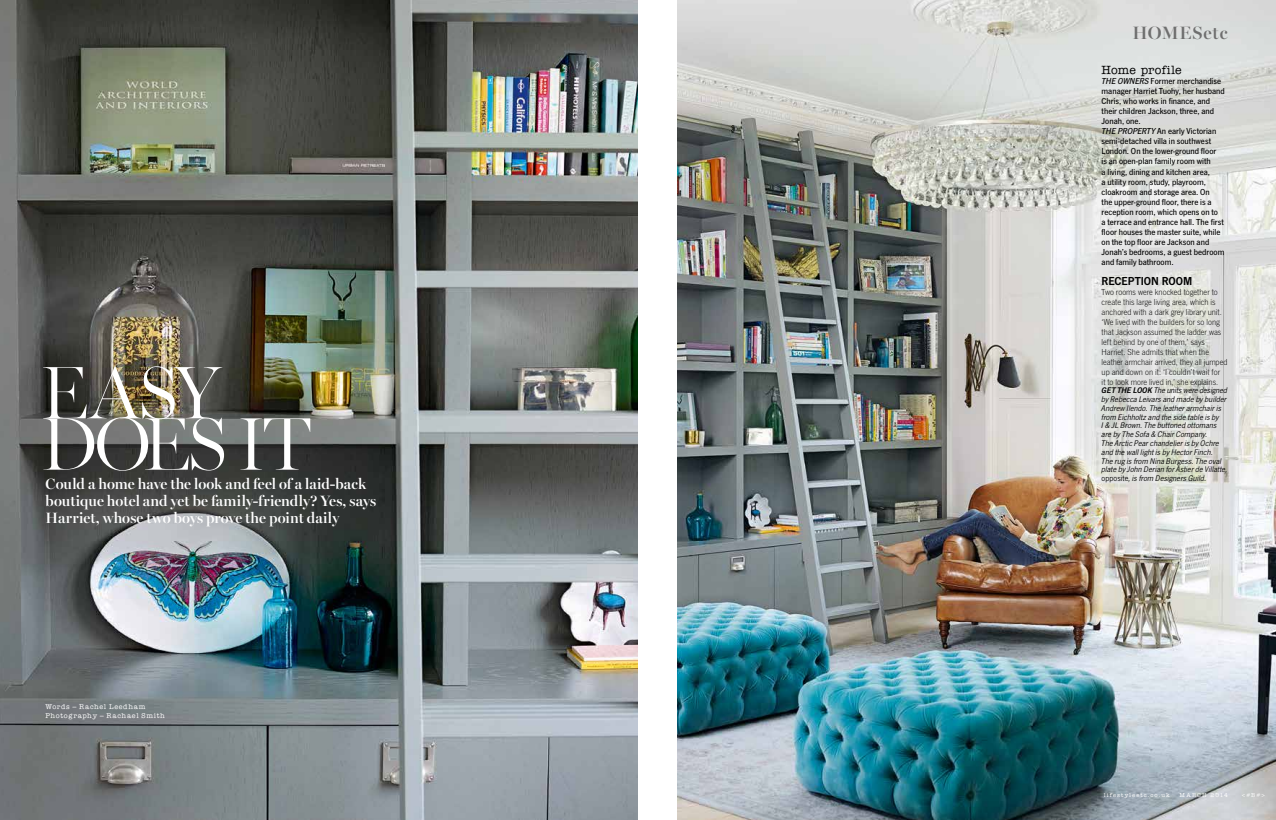
<style>
.page{position:relative;width:1276px;height:820px;background:#fff}
.page>*{position:absolute;margin:0;border:0;box-sizing:border-box;transform-origin:0 0}
.t1{font:300 75px "Miller Banner";letter-spacing:-.03em;color:#fff}
.t2{font:600 18px "Miller Banner";letter-spacing:.05em;color:#6e6e6e}
.t3{font:600 15px/17px "Miller Banner";letter-spacing:.005em;color:#fff}
.t4{font:12px "News Got Dem";color:#000}
.t5{font:500 12px "American Typewriter Std";letter-spacing:.01em;color:#000}
.t6{font:500 9px/10px "News Got";letter-spacing:.005em;color:#000}
.t7{font:300 9px/10px "News Got";color:#000}
.t8{font:italic 8.5px/8.7px "News Got";letter-spacing:.01em;color:#000}
.t9{font:500 7px/9px "American Typewriter Std";letter-spacing:.105em;color:#fff}
.t10{font:500 5.8px "American Typewriter Std";letter-spacing:.19em;color:#fff}
.t11{font:500 5.8px "American Typewriter Std";letter-spacing:.17em;color:#fff}
.s1{font-family:"News Got Med Ita";font-weight:400}
.s2{font-family:"News Got Dem Ita";font-style:normal}
.s3{font-style:normal}
</style>
<div class="page">
<img style="left:0;top:0;width:638px;height:819px">
<img style="left:677px;top:0;width:599px;height:819px">
<h1 class="t1" style="left:40px;top:347px;width:181px">EaSY</h1>
<h1 class="t1" style="left:40px;top:399px;width:272px">DoES iT</h1>
<h3 class="t3" style="left:46px;top:475px;width:332px">Could a home have the look and feel of a laid-back boutique hotel and yet be family-friendly? Yes, says<br>Harriet, whose two boys prove the point daily</h3>
<p class="t9" style="left:45px;top:702px;width:121px">Words – Rachel Leedham<br>Photography – Rachael Smith</p>
<h2 class="t2" style="left:1132px;top:22px;width:97px">Homesetc</h2>
<h3 class="t5" style="left:1101px;top:64px;width:82px">Home profile</h3>
<p class="t6" style="left:1101px;top:76px;width:125px"><span class="s1">THE OWNERS</span> Former merchandise manager Harriet Tuohy, her husband<br>Chris, who works in finance, and their children Jackson, three, and<br>Jonah, one.<br><span class="s1">THE PROPERTY</span> An early Victorian semi-detached villa in southwest<br>London. On the lower-ground floor<br>is an open-plan family room with<br>a living, dining and kitchen area,<br>a utility room, study, playroom, cloakroom and storage area. On<br>the upper-ground floor, there is a reception room, which opens on to<br>a terrace and entrance hall. The first floor houses the master suite, while on the top floor are Jackson and<br>Jonah’s bedrooms, a guest bedroom and family bathroom.</p>
<h3 class="t4" style="left:1101px;top:273px;width:92px">RECEPTION ROOM</h3>
<p class="t7" style="left:1101px;top:287px;width:127px">Two rooms were knocked together to create this large living area, which is anchored with a dark grey library unit. ‘We lived with the builders for so long that Jackson assumed the ladder was left behind by one of them,’ says Harriet. She admits that when the leather armchair arrived, they all jumped up and down on it: ‘I couldn’t wait for<br>it to look more lived in,’ she explains.</p>
<p class="t8" style="left:1101px;top:386px;width:128px"><span class="s2">GET THE LOOK</span> The units were designed by Rebecca Leivars and made by builder Andrew Ilendo. The leather armchair is from Eichholtz and the side table is by<br>I &amp; JL Brown. The buttoned ottomans are by The Sofa &amp; Chair Company.<br>The Arctic Pear chandelier is by Ochre and the wall light is by Hector Finch.<br>The rug is from Nina Burgess. The oval plate by John Derian for Astier de Villatte, <span class="s3">opposite</span>, is from Designers Guild.</p>
<p class="t10" style="left:1103px;top:791px;width:68px">lifestyleetc.co.uk</p>
<p class="t11" style="left:1179px;top:791px;width:50px">MARCH 2014</p>
<p class="t10" style="left:1241px;top:791px;width:25px">&lt;#B#&gt;</p>
</div>
